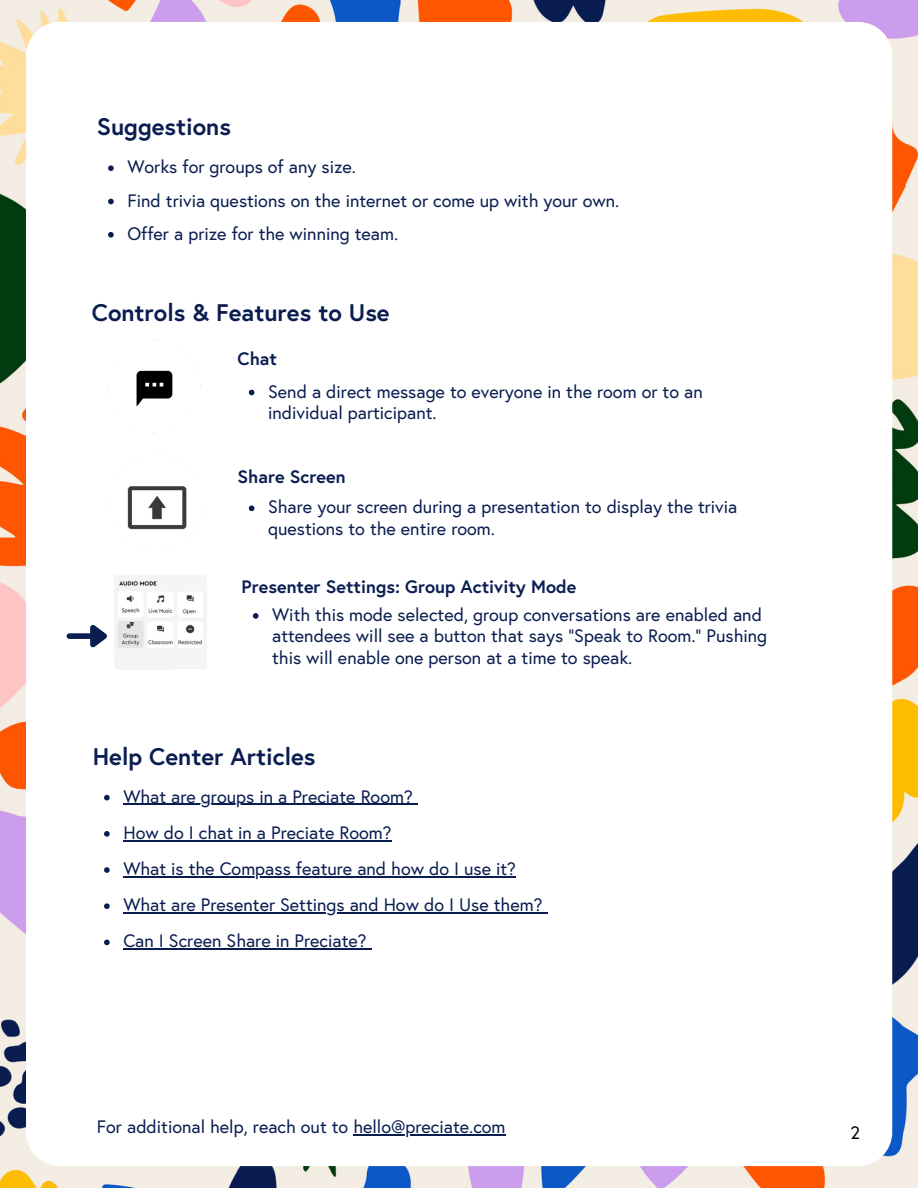
<style>
.page{position:relative;width:918px;height:1188px;background:#fff}
.page>*{position:absolute;margin:0;border:0;box-sizing:border-box;transform-origin:0 0}
.t1{font:700 24px "Europa";color:#091d50}
.t2{font:18px/21.3px "Europa";color:#091d50}
.t3{font:700 18px "Europa";color:#091d50}
.t4{font:18px "Europa";color:#000}
</style>
<div class="page">
<img style="left:0;top:0;width:918px;height:1188px">
<div style="left:26px;top:22px;width:866px;height:1144px;background:#fff;border-radius:34px"></div>
<svg style="left:108px;top:165px;width:6px;height:6px"></svg>
<svg style="left:104px;top:795px;width:6px;height:5px"></svg>
<hr style="left:123px;top:804px;width:290px;height:1px;background:#091d50">
<svg style="left:104px;top:867px;width:6px;height:6px"></svg>
<hr style="left:123px;top:876px;width:393px;height:1px;background:#091d50">
<svg style="left:104px;top:831px;width:6px;height:6px"></svg>
<hr style="left:123px;top:840px;width:269px;height:1px;background:#091d50">
<svg style="left:104px;top:903px;width:6px;height:6px"></svg>
<hr style="left:123px;top:912px;width:419px;height:2px;background:#091d50">
<svg style="left:108px;top:199px;width:6px;height:5px"></svg>
<svg style="left:108px;top:232px;width:6px;height:6px"></svg>
<img style="left:114px;top:575px;width:93px;height:95px">
<svg style="left:253px;top:613px;width:6px;height:6px"></svg>
<div style="left:69px;top:633px;width:21px;height:6px;background:#091d50"></div>
<svg style="left:85px;top:625px;width:22px;height:23px"></svg>
<img style="left:107px;top:339px;width:94px;height:68px">
<svg style="left:249px;top:390px;width:5px;height:5px"></svg>
<img style="left:127px;top:432px;width:60px;height:98px">
<svg style="left:249px;top:505px;width:5px;height:6px"></svg>
<svg style="left:104px;top:940px;width:6px;height:5px"></svg>
<hr style="left:123px;top:949px;width:244px;height:1px;background:#091d50">
<hr style="left:353px;top:1134px;width:153px;height:1px;background:#091d50">
<p class="t1" style="left:97px;top:111px;width:136px">Suggestions</p>
<p class="t2" style="left:127px;top:156px;width:230px">Works for groups of any size.</p>
<p class="t2" style="left:127px;top:189px;width:493px">Find trivia questions on the internet or come up with your own.</p>
<p class="t2" style="left:127px;top:223px;width:272px">Offer a prize for the winning team.</p>
<p class="t1" style="left:92px;top:297px;width:299px">Controls &amp; Features to Use</p>
<p class="t3" style="left:238px;top:348px;width:41px">Chat</p>
<p class="t2" style="left:268px;top:381px;width:436px">Send a direct message to everyone in the room or to an individual participant.</p>
<p class="t3" style="left:238px;top:465px;width:110px">Share Screen</p>
<p class="t2" style="left:268px;top:496px;width:471px">Share your screen during a presentation to display the trivia questions to the entire room.</p>
<p class="t3" style="left:242px;top:575px;width:336px">Presenter Settings: Group Activity Mode</p>
<p class="t2" style="left:272px;top:604px;width:496px">With this mode selected, group conversations are enabled and attendees will see a button that says "Speak to Room." Pushing this will enable one person at a time to speak.</p>
<p class="t1" style="left:93px;top:741px;width:224px">Help Center Articles</p>
<p class="t2" style="left:123px;top:786px;width:291px">What are groups in a Preciate Room?</p>
<p class="t2" style="left:123px;top:822px;width:270px">How do I chat in a Preciate Room?</p>
<p class="t2" style="left:123px;top:858px;width:394px">What is the Compass feature and how do I use it?</p>
<p class="t2" style="left:123px;top:894px;width:420px">What are Presenter Settings and How do I Use them?</p>
<p class="t2" style="left:123px;top:930px;width:245px">Can I Screen Share in Preciate?</p>
<p class="t2" style="left:97px;top:1116px;width:410px">For additional help, reach out to hello@preciate.com</p>
<p class="t4" style="left:850px;top:1121px;width:11px">2</p>
</div>
